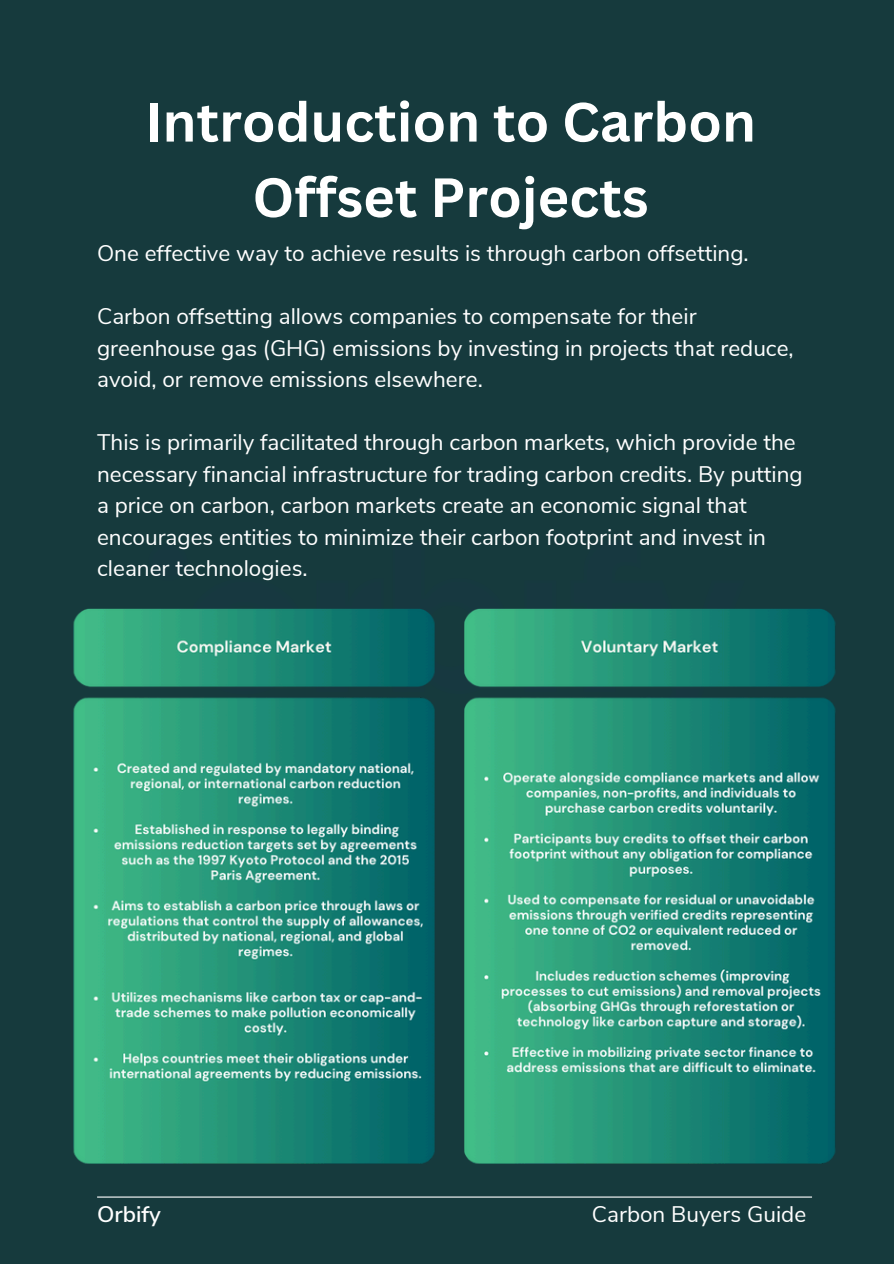
<style>
.page{position:relative;width:894px;height:1264px;background:#fff}
.page>*{position:absolute;margin:0;border:0;box-sizing:border-box;transform-origin:0 0}
.t1{font:700 54px/75.3px "Canva Sans";color:#fff;text-align:center}
.t2{font:22.5px/31.5px "Nunito Sans";color:#fff}
.t3{font:600 22.5px "Nunito Sans";color:#fff}
</style>
<div class="page">
<div style="left:0;top:0;width:893px;height:1263px;background:#163a3d"></div>
<img style="left:73px;top:608px;width:763px;height:556px">
<hr style="left:97px;top:1196px;width:714px;height:1px;background:#fff">
<h2 class="t1" style="left:145px;top:83px;width:612px">Introduction to Carbon<br>Offset Projects</h2>
<h1 class="t2" style="left:97px;top:238px;width:653px">One effective way to achieve results is through carbon offsetting.</h1>
<p class="t2" style="left:97px;top:301px;width:698px">Carbon offsetting allows companies to compensate for their greenhouse gas (GHG) emissions by investing in projects that reduce, avoid, or remove emissions elsewhere.</p>
<p class="t2" style="left:97px;top:427px;width:707px">This is primarily facilitated through carbon markets, which provide the necessary financial infrastructure for trading carbon credits. By putting a price on carbon, carbon markets create an economic signal that encourages entities to minimize their carbon footprint and invest in cleaner technologies.</p>
<p class="t3" style="left:97px;top:1199px;width:65px">Orbify</p>
<p class="t2" style="left:591px;top:1199px;width:216px">Carbon Buyers Guide</p>
</div>
